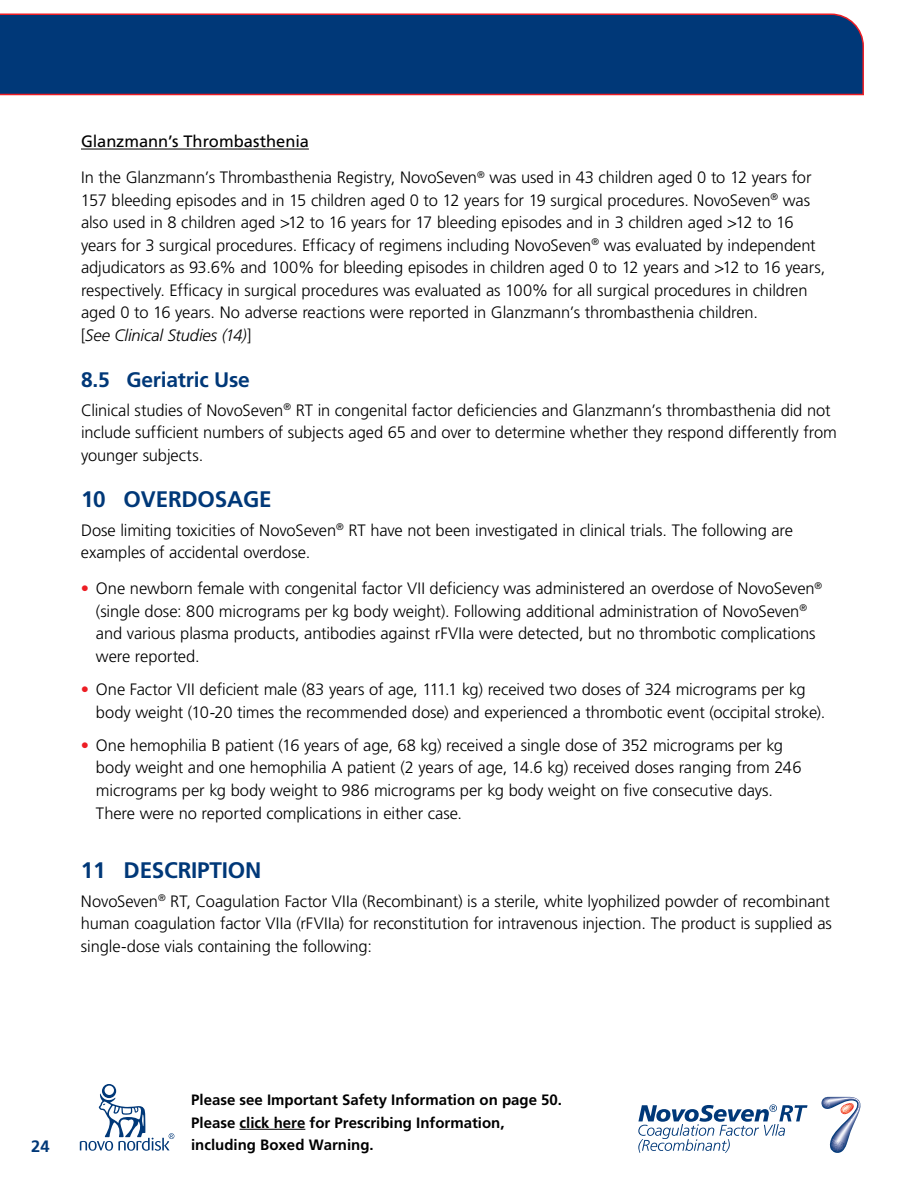
<style>
.page{position:relative;width:918px;height:1188px;background:#fff}
.page>*{position:absolute;margin:0;border:0;box-sizing:border-box;transform-origin:0 0}
.t1{font:700 22.5px "Frutiger LT Std";letter-spacing:-.01em;color:#003878}
.t2{font:700 21px "Frutiger LT Std";letter-spacing:-.01em;color:#003878}
.t3{font:300 16.5px/22.5px "Frutiger LT Std";letter-spacing:-.005em;color:#000}
.t4{font:700 16.5px "Frutiger LT Std";color:#003878}
.t5{font:700 15px/22.5px "Frutiger LT Std";color:#000}
.s1{font-weight:400}
.s2{font-style:italic}
.s3{color:#ed1d24}
</style>
<div class="page">
<svg style="left:80px;top:1084px;width:94px;height:67px"></svg>
<svg style="left:638px;top:1104px;width:170px;height:49px"></svg>
<svg style="left:821px;top:1097px;width:40px;height:56px"></svg>
<div style="left:0;top:13px;width:864px;height:83px;background:#003878"></div>
<hr style="left:0;top:94px;width:864px;height:1px;background:#ed1d24">
<hr style="left:240px;top:1129px;width:65px;height:1px;background:#000">
<hr style="left:81px;top:149px;width:228px;height:1px;background:#000">
<p class="t3" style="left:81px;top:124px;width:732px;line-height:36px"><span class="s1">Glanzmann’s Thrombasthenia<br></span>In the Glanzmann’s Thrombasthenia Registry, NovoSeven<sup>®</sup> was used in 43 children aged 0 to 12 years for</p>
<p class="t3" style="left:81px;top:189px;width:746px">157 bleeding episodes and in 15 children aged 0 to 12 years for 19 surgical procedures. NovoSeven<sup>®</sup> was also used in 8 children aged &gt;12 to 16 years for 17 bleeding episodes and in 3 children aged &gt;12 to 16 years for 3 surgical procedures. Efficacy of regimens including NovoSeven<sup>®</sup> was evaluated by independent adjudicators as 93.6% and 100% for bleeding episodes in children aged 0 to 12 years and &gt;12 to 16 years, respectively. Efficacy in surgical procedures was evaluated as 100% for all surgical procedures in children aged 0 to 16 years. No adverse reactions were reported in Glanzmann’s thrombasthenia children.<br>[<span class="s2">See Clinical Studies (14)</span>]</p>
<p class="t2" style="left:81px;top:367px;width:170px">8.5 Geriatric Use</p>
<p class="t3" style="left:81px;top:399px;width:757px">Clinical studies of NovoSeven<sup>®</sup> RT in congenital factor deficiencies and Glanzmann’s thrombasthenia did not include sufficient numbers of subjects aged 65 and over to determine whether they respond differently from younger subjects.</p>
<h1 class="t1" style="left:81px;top:486px;width:192px">10 OVERDOSAGE</h1>
<p class="t3" style="left:81px;top:519px;width:714px">Dose limiting toxicities of NovoSeven<sup>®</sup> RT have not been investigated in clinical trials. The following are examples of accidental overdose.</p>
<p class="t3" style="left:96px;top:578px;width:728px;text-indent:-15px"><span class="s3">•</span> One newborn female with congenital factor VII deficiency was administered an overdose of NovoSeven<sup>® </sup>(single dose: 800 micrograms per kg body weight). Following additional administration of NovoSeven<sup>® </sup>and various plasma products, antibodies against rFVIIa were detected, but no thrombotic complications were reported.</p>
<p class="t3" style="left:96px;top:678px;width:731px;text-indent:-15px"><span class="s3">•</span> One Factor VII deficient male (83 years of age, 111.1 kg) received two doses of 324 micrograms per kg body weight (10-20 times the recommended dose) and experienced a thrombotic event (occipital stroke).</p>
<p class="t3" style="left:96px;top:734px;width:707px;text-indent:-15px"><span class="s3">•</span> One hemophilia B patient (16 years of age, 68 kg) received a single dose of 352 micrograms per kg body weight and one hemophilia A patient (2 years of age, 14.6 kg) received doses ranging from 246 micrograms per kg body weight to 986 micrograms per kg body weight on five consecutive days.<br>There were no reported complications in either case.</p>
<h1 class="t1" style="left:81px;top:857px;width:182px">11 DESCRIPTION</h1>
<p class="t3" style="left:81px;top:890px;width:753px">NovoSeven<sup>®</sup> RT, Coagulation Factor VIIa (Recombinant) is a sterile, white lyophilized powder of recombinant human coagulation factor VIIa (rFVIIa) for reconstitution for intravenous injection. The product is supplied as single-dose vials containing the following:</p>
<p class="t4" style="left:31px;top:1136px;width:20px">24</p>
<p class="t5" style="left:191px;top:1089px;width:372px">Please see Important Safety Information on page 50.<br>Please click here for Prescribing Information, including Boxed Warning.</p>
</div>
